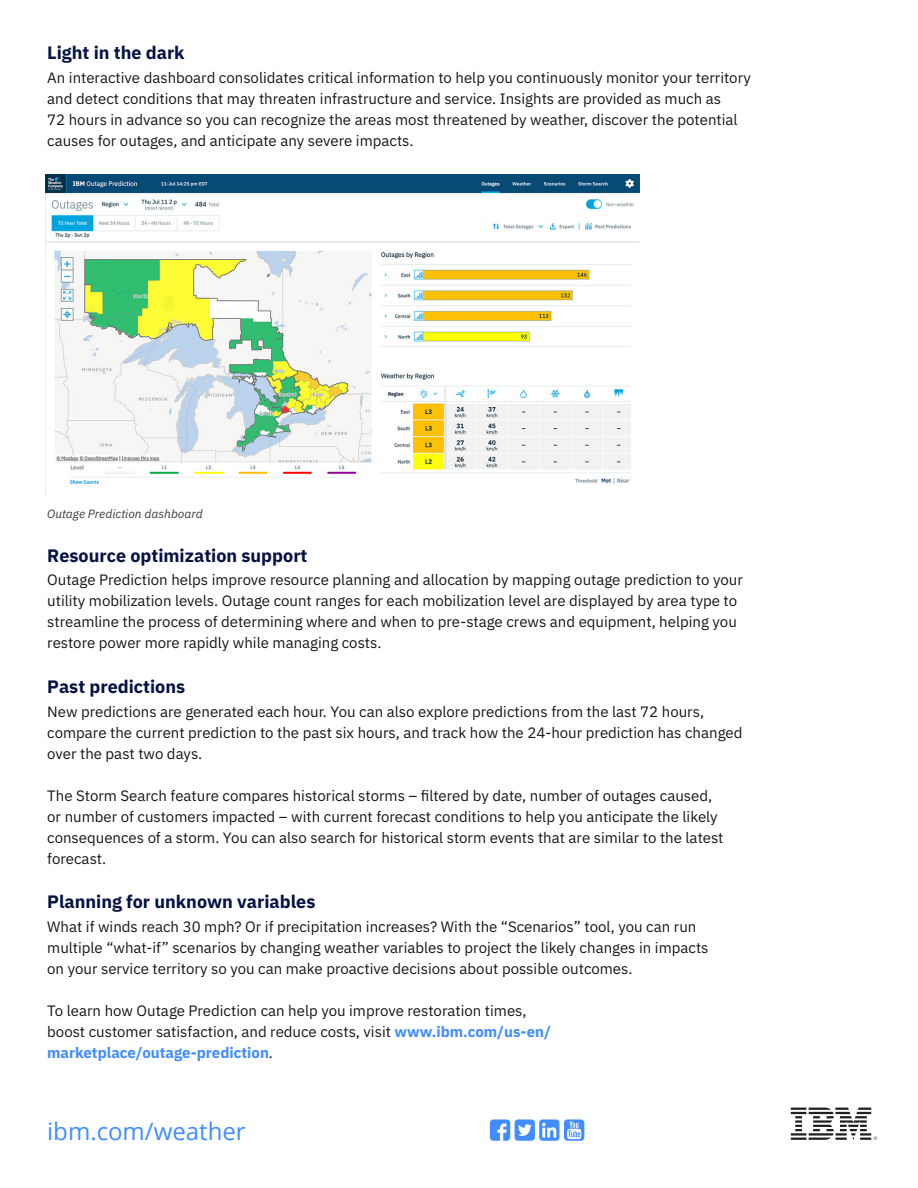
<style>
.page{position:relative;width:918px;height:1188px;background:#fff}
.page>*{position:absolute;margin:0;border:0;box-sizing:border-box;transform-origin:0 0}
.t1{font:24px "Open Sans";color:#418cff}
.paragraph_title{font:700 18px "IBM Plex Sans";color:#051243}
.body{font:15px/21px "IBM Plex Sans";color:#13171a}
.t2{font:italic 12px "IBM Plex Sans";color:#373d42}
.s1{font-weight:700;color:#418cff}
</style>
<div class="page">
<img style="left:46px;top:174px;width:594px;height:310px">
<svg style="left:490px;top:1119px;width:94px;height:22px"></svg>
<svg style="left:791px;top:1108px;width:86px;height:32px"></svg>
<p class="paragraph_title" style="left:47px;top:38px;width:139px">Light in the dark</p>
<p class="body" style="left:47px;top:66px;width:705px">An interactive dashboard consolidates critical information to help you continuously monitor your territory and detect conditions that may threaten infrastructure and service. Insights are provided as much as<br>72 hours in advance so you can recognize the areas most threatened by weather, discover the potential causes for outages, and anticipate any severe impacts.</p>
<p class="t2" style="left:47px;top:505px;width:157px">Outage Prediction dashboard</p>
<p class="paragraph_title" style="left:47px;top:541px;width:262px">Resource optimization support</p>
<p class="body" style="left:47px;top:568px;width:697px">Outage Prediction helps improve resource planning and allocation by mapping outage prediction to your utility mobilization levels. Outage count ranges for each mobilization level are displayed by area type to streamline the process of determining where and when to pre-stage crews and equipment, helping you restore power more rapidly while managing costs.</p>
<p class="paragraph_title" style="left:47px;top:672px;width:139px">Past predictions</p>
<p class="body" style="left:47px;top:700px;width:697px">New predictions are generated each hour. You can also explore predictions from the last 72 hours, compare the current prediction to the past six hours, and track how the 24-hour prediction has changed over the past two days.</p>
<p class="body" style="left:47px;top:784px;width:678px">The Storm Search feature compares historical storms – filtered by date, number of outages caused, or number of customers impacted – with current forecast conditions to help you anticipate the likely consequences of a storm. You can also search for historical storm events that are similar to the latest forecast.</p>
<p class="paragraph_title" style="left:47px;top:888px;width:270px">Planning for unknown variables</p>
<p class="body" style="left:47px;top:915px;width:663px">What if winds reach 30 mph? Or if precipitation increases? With the “Scenarios” tool, you can run multiple “what-if” scenarios by changing weather variables to project the likely changes in impacts on your service territory so you can make proactive decisions about possible outcomes.</p>
<p class="body" style="left:47px;top:999px;width:505px">To learn how Outage Prediction can help you improve restoration times, boost customer satisfaction, and reduce costs, visit <span class="s1">www.ibm.com/us-en/ marketplace/outage-prediction</span>.</p>
<p class="t1" style="left:47px;top:1115px;width:200px">ibm.com/weather</p>
</div>
